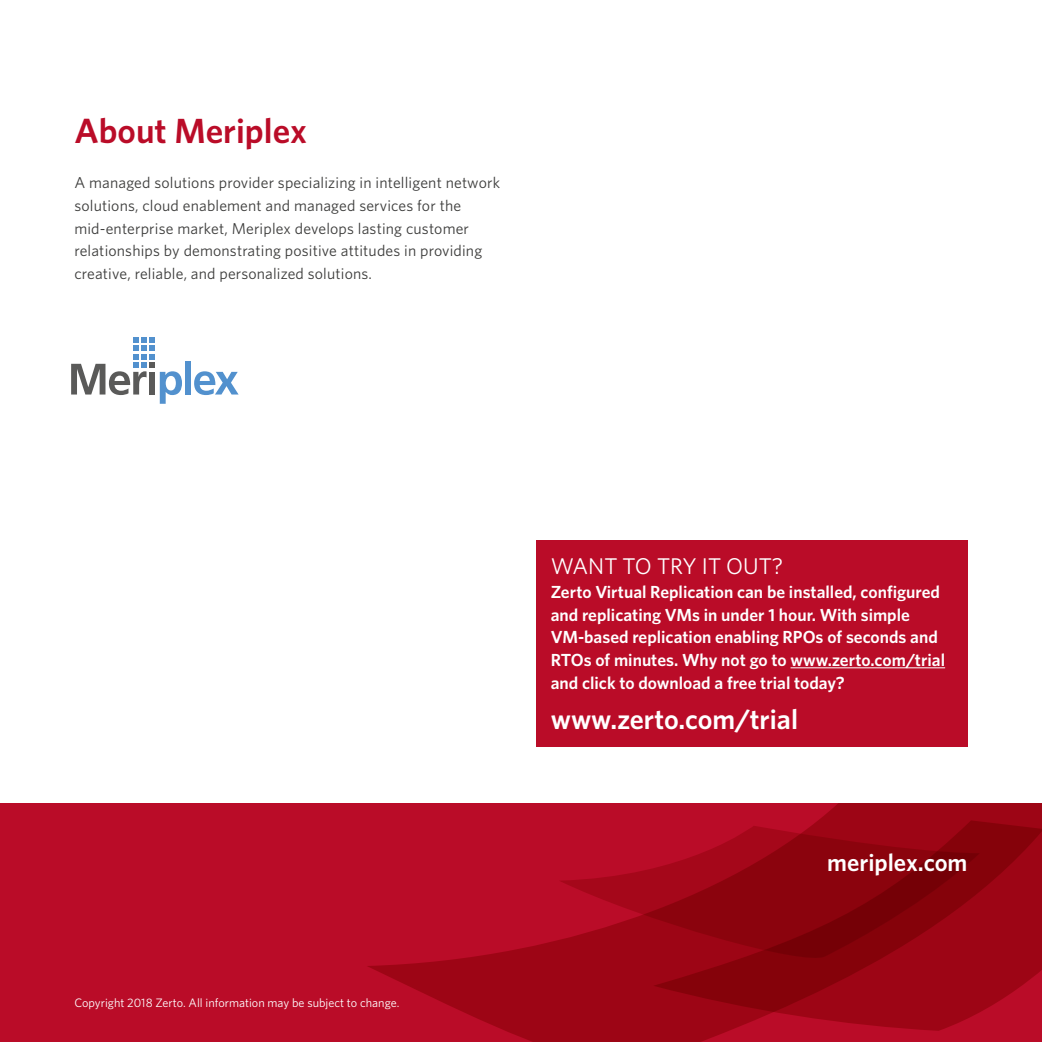
<style>
.page{position:relative;width:1042px;height:1042px;background:#fff}
.page>*{position:absolute;margin:0;border:0;box-sizing:border-box;transform-origin:0 0}
.t1{font:600 35px "Whitney";color:#ba0c28}
.t2{font:600 28px "Whitney";color:#fff}
.t3{font:600 24.5px "Whitney";color:#fff}
.t4{font:22.75px "Whitney";color:#fff}
.t5{font:600 17.5px/22.8px "Whitney";color:#fff}
.t6{font:15.75px/22.8px "Whitney";letter-spacing:.01em;color:#3c3c3b}
.t7{font:12.25px "Whitney";color:#fff}
</style>
<div class="page">
<div style="left:0;top:804px;width:1042px;height:238px;background:#ba0c28"></div>
<svg style="left:367px;top:804px;width:675px;height:238px"></svg>
<div style="left:536px;top:540px;width:431px;height:207px;background:#ba0c28"></div>
<hr style="left:790px;top:667px;width:155px;height:1px;background:#fff">
<div style="left:185px;top:361px;width:6px;height:33px;background:#5291ce"></div>
<svg style="left:194px;top:371px;width:45px;height:24px"></svg>
<svg style="left:71px;top:337px;width:111px;height:67px"></svg>
<h1 class="t1" style="left:74px;top:107px;width:234px">About Meriplex</h1>
<p class="t6" style="left:74px;top:171px;width:427px">A managed solutions provider specializing in intelligent network solutions, cloud enablement and managed services for the mid-enterprise market, Meriplex develops lasting customer relationships by demonstrating positive attitudes in providing creative, reliable, and personalized solutions.</p>
<p class="t7" style="left:74px;top:995px;width:326px">Copyright 2018 Zerto. All information may be subject to change.</p>
<h3 class="t4" style="left:551px;top:551px;width:234px">WANT TO TRY IT OUT?</h3>
<p class="t5" style="left:551px;top:580px;width:396px">Zerto Virtual Replication can be installed, configured and replicating VMs in under 1 hour. With simple VM-based replication enabling RPOs of seconds and RTOs of minutes. Why not go to www.zerto.com/trial and click to download a free trial today?</p>
<h2 class="t2" style="left:551px;top:701px;width:249px">www.zerto.com/trial</h2>
<h3 class="t3" style="left:827px;top:846px;width:142px">meriplex.com</h3>
</div>
